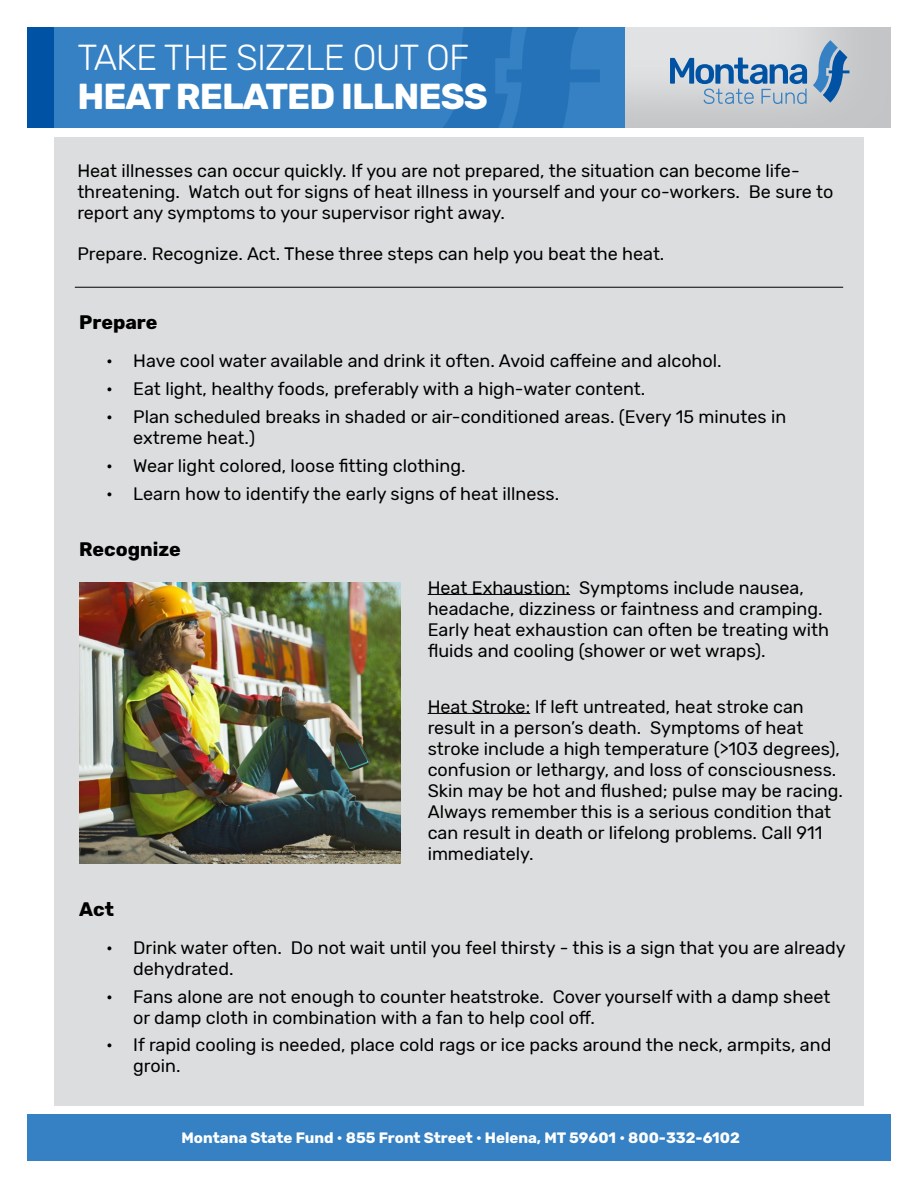
<style>
.page{position:relative;width:918px;height:1188px;background:#fff}
.page>*{position:absolute;margin:0;border:0;box-sizing:border-box;transform-origin:0 0}
.t1{font:300 36px "Rubik";letter-spacing:-.025em;color:#fff}
.t2{font:700 36px "Rubik";letter-spacing:-.025em;color:#fff}
.t3{font:700 19.5px "Rubik";color:#000}
.t4{font:18px/21px "Rubik";color:#000}
.t5{font:700 15px "Rubik";color:#fff}
</style>
<div class="page">
<div style="left:54px;top:138px;width:810px;height:968px;background:#dcddde"></div>
<div style="left:27px;top:27px;width:864px;height:100px;background:#3581c3"></div>
<svg style="left:444px;top:27px;width:156px;height:100px"></svg>
<div style="left:27px;top:27px;width:27px;height:100px;background:#0052a4"></div>
<img style="left:626px;top:27px;width:265px;height:100px">
<svg style="left:670px;top:58px;width:137px;height:46px;background:#95b0ca"></svg>
<svg style="left:813px;top:40px;width:36px;height:63px"></svg>
<div style="left:27px;top:1115px;width:864px;height:46px;background:#3581c3"></div>
<hr style="left:428px;top:594px;width:142px;height:1px;background:#000">
<hr style="left:428px;top:713px;width:102px;height:1px;background:#000">
<hr style="left:75px;top:287px;width:768px;height:1px;background:#000">
<img style="left:79px;top:582px;width:322px;height:281px">
<p class="t1" style="left:77px;top:37px;width:394px">TAKE THE SIZZLE OUT OF</p>
<p class="t2" style="left:77px;top:75px;width:412px">HEAT RELATED ILLNESS</p>
<p class="t4" style="left:77px;top:161px;width:758px">Heat illnesses can occur quickly. If you are not prepared, the situation can become life&shy;threatening. Watch out for signs of heat illness in yourself and your co-workers. Be sure to report any symptoms to your supervisor right away.</p>
<p class="t4" style="left:77px;top:244px;width:589px">Prepare. Recognize. Act. These three steps can help you beat the heat.</p>
<p class="t3" style="left:79px;top:310px;width:80px">Prepare</p>
<p class="t4" style="left:106px;top:350px;width:617px">• Have cool water available and drink it often. Avoid caffeine and alcohol.</p>
<p class="t4" style="left:106px;top:378px;width:541px">• Eat light, healthy foods, preferably with a high-water content.</p>
<p class="t4" style="left:133px;top:406px;width:655px;text-indent:-27px">• Plan scheduled breaks in shaded or air-conditioned areas. (Every 15 minutes in extreme heat.)</p>
<p class="t4" style="left:106px;top:455px;width:361px">• Wear light colored, loose fitting clothing.</p>
<p class="t4" style="left:106px;top:483px;width:455px">• Learn how to identify the early signs of heat illness.</p>
<p class="t3" style="left:79px;top:537px;width:103px">Recognize</p>
<p class="t4" style="left:428px;top:577px;width:403px">Heat Exhaustion: Symptoms include nausea, headache, dizziness or faintness and cramping.<br>Early heat exhaustion can often be treating with fluids and cooling (shower or wet wraps).</p>
<p class="t4" style="left:428px;top:696px;width:417px">Heat Stroke: If left untreated, heat stroke can result in a person’s death. Symptoms of heat stroke include a high temperature (&gt;103 degrees), confusion or lethargy, and loss of consciousness.<br>Skin may be hot and flushed; pulse may be racing.<br>Always remember this is a serious condition that can result in death or lifelong problems. Call 911 immediately.</p>
<p class="t3" style="left:79px;top:897px;width:36px">Act</p>
<p class="t4" style="left:133px;top:937px;width:714px;text-indent:-27px">• Drink water often. Do not wait until you feel thirsty - this is a sign that you are already dehydrated.</p>
<p class="t4" style="left:133px;top:986px;width:699px;text-indent:-27px">• Fans alone are not enough to counter heatstroke. Cover yourself with a damp sheet or damp cloth in combination with a fan to help cool off.</p>
<p class="t4" style="left:133px;top:1035px;width:700px;text-indent:-27px">• If rapid cooling is needed, place cold rags or ice packs around the neck, armpits, and groin.</p>
<p class="t5" style="left:182px;top:1129px;width:560px">Montana State Fund • 855 Front Street • Helena, MT 59601 • 800-332-6102</p>
</div>
